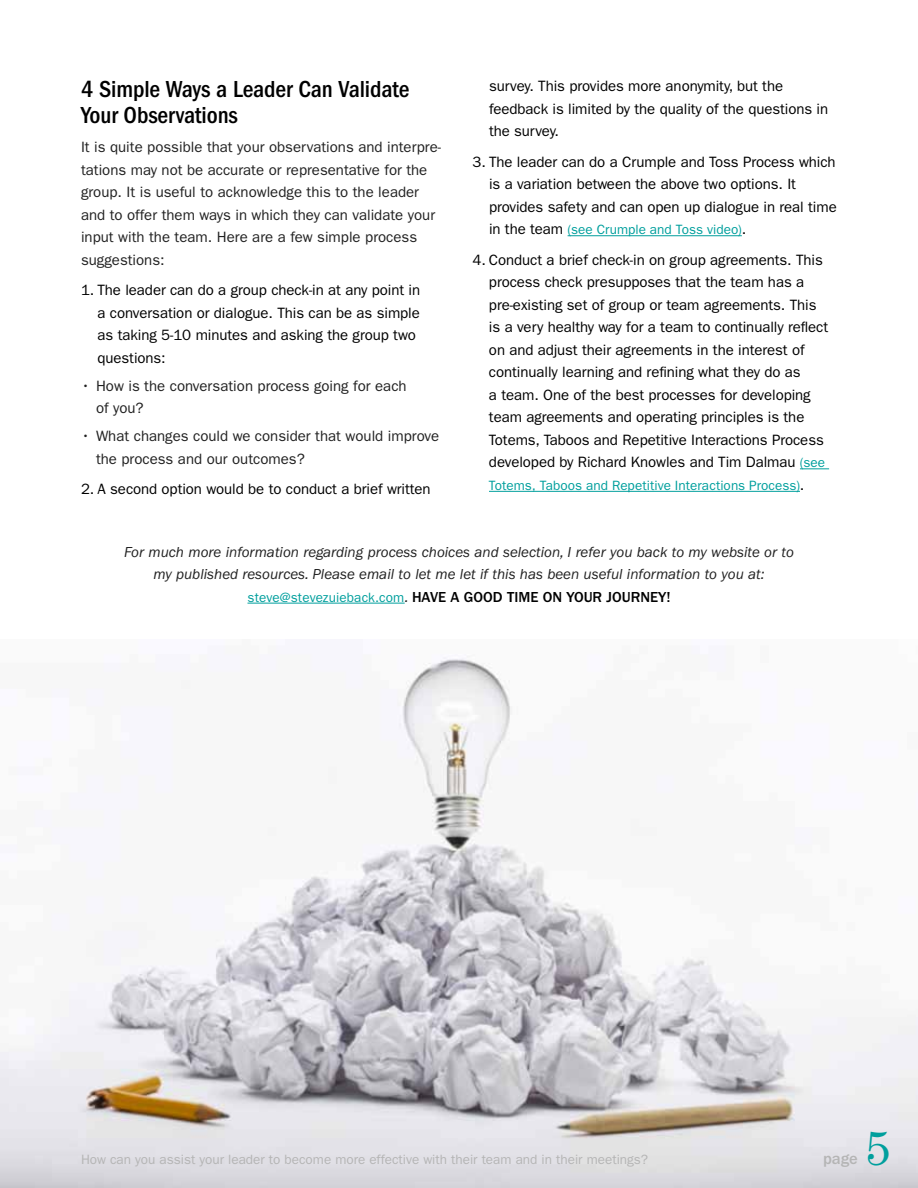
<style>
.page{position:relative;width:918px;height:1188px;background:#fff}
.page>*{position:absolute;margin:0;border:0;box-sizing:border-box;transform-origin:0 0}
.t1{font:48px "Century";color:#009f9d}
.t2{font:500 condensed 24px/25.5px "ITC Franklin Gothic Std";letter-spacing:-.005em;color:#000}
.t3{font:500 16.5px "ITC Franklin Gothic Std";color:#b5b5b5}
.t4{font:15px/22.5px "ITC Franklin Gothic Std";letter-spacing:-.005em;color:#000}
.t5{font:15px/22.5px "ITC Franklin Gothic Std";color:#212121}
.t6{font:italic 15px/22.5px "ITC Franklin Gothic Std";color:#212121;text-align:center}
.t7{font:13.5px "ITC Franklin Gothic Std";letter-spacing:.005em;color:#009f9d}
.t8{font:13.5px "ITC Franklin Gothic Std";color:#b5b5b5}
.s1{font-size:15px;color:#000}
.s2{font-size:13.5px;color:#009f9d}
.s3{font-style:normal;font-size:13.5px;color:#009f9d}
.s4{font-weight:500;font-style:normal;color:#000}
</style>
<div class="page">
<img style="left:0;top:656px;width:918px;height:532px">
<hr style="left:568px;top:235px;width:174px;height:1px;background:#009f9d">
<svg style="left:800px;top:469px;width:29px;height:1px"></svg>
<hr style="left:489px;top:491px;width:311px;height:1px;background:#009f9d">
<hr style="left:247px;top:603px;width:158px;height:1px;background:#009f9d">
<h2 class="t2" style="left:81px;top:77px;width:330px">4 Simple Ways a Leader Can Validate<br>Your Observations</h2>
<p class="t5" style="left:81px;top:136px;width:362px">It is quite possible that your observations and interpre&shy;tations may not be accurate or representative for the group. It is useful to acknowledge this to the leader and to offer them ways in which they can validate your input with the team. Here are a few simple process suggestions:</p>
<p class="t4" style="left:98px;top:279px;width:324px;text-indent:-16px">1. The leader can do a group check-in at any point in a conversation or dialogue. This can be as simple as taking 5-10 minutes and asking the group two questions:</p>
<p class="t5" style="left:96px;top:374px;width:312px;text-indent:-15px">• How is the conversation process going for each of you?</p>
<p class="t5" style="left:96px;top:425px;width:345px;text-indent:-15px">• What changes could we consider that would improve the process and our outcomes?</p>
<p class="t4" style="left:81px;top:478px;width:351px">2. A second option would be to conduct a brief written</p>
<p class="t4" style="left:489px;top:75px;width:341px">survey. This provides more anonymity, but the feedback is limited by the quality of the questions in the survey.</p>
<p class="t4" style="left:489px;top:151px;width:349px;text-indent:-16px">3. The leader can do a Crumple and Toss Process which is a variation between the above two options. It provides safety and can open up dialogue in real time</p>
<p class="t7" style="left:489px;top:222px;width:259px"><span class="s1">in the team</span> (see Crumple and Toss video)<span class="s1">.</span></p>
<p class="t4" style="left:489px;top:249px;width:341px;text-indent:-16px">4. Conduct a brief check-in on group agreements. This process check presupposes that the team has a pre-existing set of group or team agreements. This is a very healthy way for a team to continually reflect on and adjust their agreements in the interest of continually learning and refining what they do as<br>a team. One of the best processes for developing team agreements and operating principles is the Totems, Taboos and Repetitive Interactions Process developed by Richard Knowles and Tim Dalmau <span class="s2">(see</span></p>
<p class="t7" style="left:489px;top:478px;width:317px">Totems, Taboos and Repetitive Interactions Process)<span class="s1">.</span></p>
<p class="t6" style="left:124px;top:541px;width:671px">For much more information regarding process choices and selection, I refer you back to my website or to my published resources. Please email to let me let if this has been useful information to you at: <span class="s3">steve@stevezuieback.com</span>. <span class="s4">HAVE A GOOD TIM E ON YOUR JOURNEY!</span></p>
<p class="t8" style="left:81px;top:1152px;width:569px">How can you assist your leader to become more effective with their team and in their meetings?</p>
<p class="t3" style="left:823px;top:1149px;width:36px">PAGE</p>
<h1 class="t1" style="left:866px;top:1120px;width:25px">5</h1>
</div>
